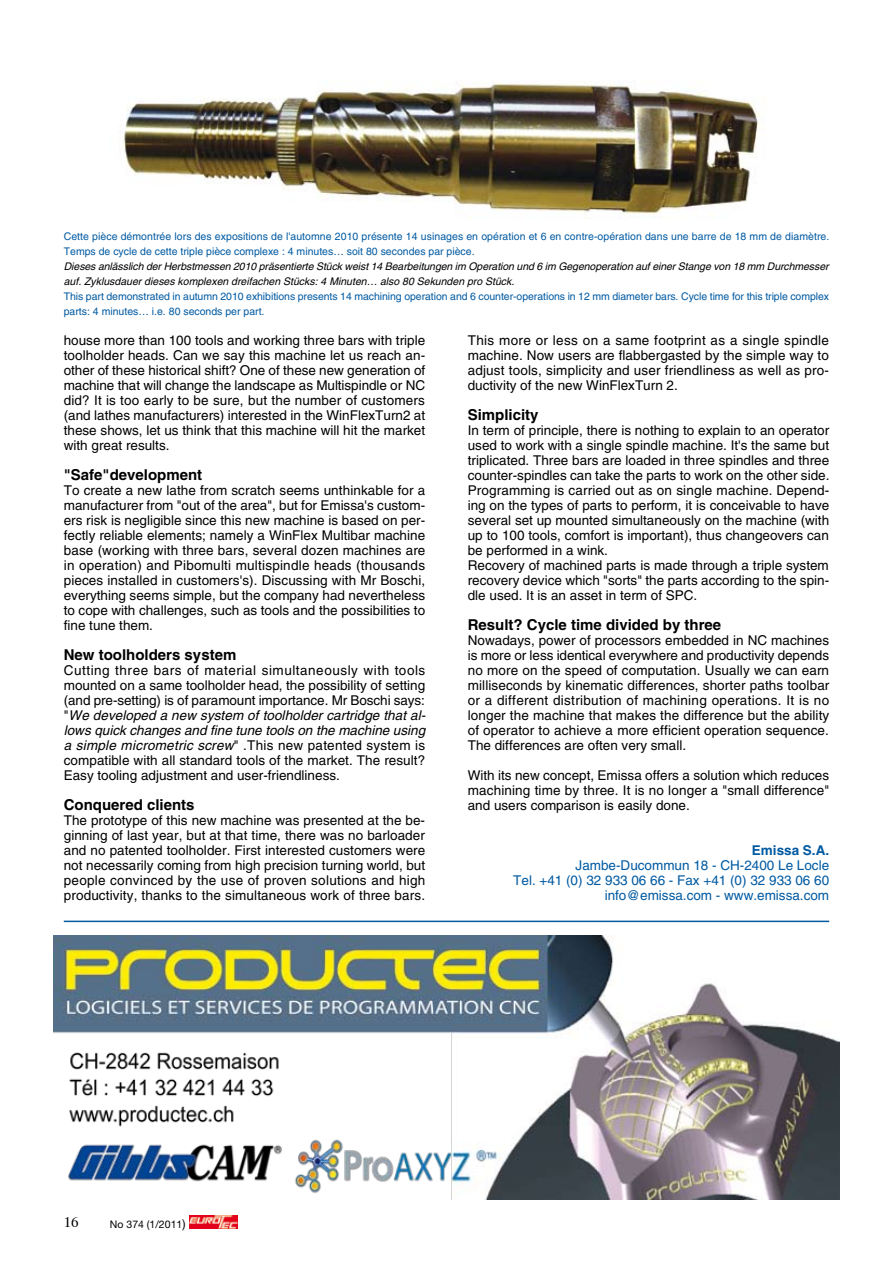
<style>
.page{position:relative;width:893px;height:1263px;background:#fff}
.page>*{position:absolute;margin:0;border:0;box-sizing:border-box;transform-origin:0 0}
.t1{font:700 15px "Helvetica";color:#000}
.t2{font:13.5px/15px "Helvetica";color:#000;text-align:justify}
.t3{font:13.5px/15px "Helvetica";color:#005aa2;text-align:right}
.t4{font:700 13.5px "Helvetica";color:#005aa2}
.t5{font:10.5px/15px "Helvetica";color:#005aa2}
.t6{font:italic 10.5px/15px "Helvetica";letter-spacing:-.005em;color:#000}
.t7{font:10.5px "Helvetica Neue";color:#000}
.s1{font-style:italic}
.s2{font-size:12px}
</style>
<div class="page">
<svg style="left:189px;top:1215px;width:49px;height:13px"></svg>
<img style="left:190px;top:1215px;width:47px;height:13px">
<img style="left:123px;top:83px;width:637px;height:136px">
<img style="left:53px;top:935px;width:787px;height:264px">
<hr style="left:64px;top:921px;width:765px;height:1px;background:#005aa2">
<p class="t5" style="left:64px;top:229px;width:767px">Cette pièce démontrée lors des expositions de l'automne 2010 présente 14 usinages en opération et 6 en contre-opération dans une barre de 18 mm de diamètre.<br>Temps de cycle de cette triple pièce complexe : 4 minutes… soit 80 secondes par pièce.</p>
<p class="t6" style="left:64px;top:259px;width:766px">Dieses anlässlich der Herbstmessen 2010 präsentierte Stück weist 14 Bearbeitungen im Operation und 6 im Gegenoperation auf einer Stange von 18 mm Durchmesser auf. Zyklusdauer dieses komplexen dreifachen Stücks: 4 Minuten… also 80 Sekunden pro Stück.</p>
<p class="t5" style="left:64px;top:289px;width:767px">This part demonstrated in autumn 2010 exhibitions presents 14 machining operation and 6 counter-operations in 12 mm diameter bars. Cycle time for this triple complex parts: 4 minutes… i.e. 80 seconds per part.</p>
<p class="t2" style="left:64px;top:333px;width:363px;text-align:left">house more than 100 tools and working three bars with triple toolholder heads. Can we say this machine let us reach an&shy;other of these historical shift? One of these new generation of machine that will change the landscape as Multispindle or NC did? It is too early to be sure, but the number of customers (and lathes manufacturers) interested in the WinFlexTurn2 at these shows, let us think that this machine will hit the market with great results.</p>
<p class="t1" style="left:64px;top:465px;width:140px">"Safe"development</p>
<p class="t2" style="left:64px;top:483px;width:363px">To create a new lathe from scratch seems unthinkable for a manufacturer from "out of the area", but for Emissa's custom&shy;ers risk is negligible since this new machine is based on per&shy;fectly reliable elements; namely a WinFlex Multibar machine base (working with three bars, several dozen machines are in operation) and Pibomulti multispindle heads (thousands pieces installed in customers's). Discussing with Mr Boschi, everything seems simple, but the company had nevertheless to cope with challenges, such as tools and the possibilities to fine tune them.</p>
<p class="t1" style="left:64px;top:645px;width:174px">New toolholders system</p>
<p class="t2" style="left:64px;top:663px;width:363px">Cutting three bars of material simultaneously with tools mounted on a same toolholder head, the possibility of setting (and pre-setting) is of paramount importance. Mr Boschi says: "<span class="s1">We developed a new system of toolholder cartridge that al&shy;lows quick changes and fine tune tools on the machine using a simple micrometric screw</span>" .This new patented system is compatible with all standard tools of the market. The result?<br>Easy tooling adjustment and user-friendliness.</p>
<p class="t1" style="left:64px;top:795px;width:132px">Conquered clients</p>
<p class="t2" style="left:64px;top:813px;width:363px">The prototype of this new machine was presented at the be&shy;ginning of last year, but at that time, there was no barloader and no patented toolholder. First interested customers were not necessarily coming from high precision turning world, but people convinced by the use of proven solutions and high productivity, thanks to the simultaneous work of three bars.</p>
<p class="t2" style="left:468px;top:333px;width:363px">This more or less on a same footprint as a single spindle machine. Now users are flabbergasted by the simple way to adjust tools, simplicity and user friendliness as well as pro&shy;ductivity of the new WinFlexTurn 2.</p>
<p class="t1" style="left:468px;top:405px;width:72px">Simplicity</p>
<p class="t2" style="left:468px;top:423px;width:363px;text-align:left">I n term of principle, there is nothing to explain to an operator used to work with a single spindle machine. It's the same but triplicated. Three bars are loaded in three spindles and three counter-spindles can take the parts to work on the other side.<br>Programming is carried out as on single machine. Depend&shy;ing on the types of parts to perform, it is conceivable to have several set up mounted simultaneously on the machine (with up to 100 tools, comfort is important), thus changeovers can be performed in a wink.<br>Recovery of machined parts is made through a triple system recovery device which "sorts" the parts according to the spin&shy;dle used. It is an asset in term of SPC.</p>
<p class="t1" style="left:468px;top:615px;width:255px">Result? Cycle time divided by three</p>
<p class="t2" style="left:468px;top:633px;width:363px">Nowadays, power of processors embedded in NC machines is more or less identical everywhere and productivity depends no more on the speed of computation. Usually we can earn milliseconds by kinematic differences, shorter paths toolbar or a different distribution of machining operations. It is no longer the machine that makes the difference but the ability of operator to achieve a more efficient operation sequence.<br>The differences are often very small.</p>
<p class="t2" style="left:468px;top:768px;width:363px">With its new concept, Emissa offers a solution which reduces machining time by three. It is no longer a "small difference" and users comparison is easily done.</p>
<p class="t4" style="left:752px;top:842px;width:79px">Emissa S.A.</p>
<p class="t3" style="left:513px;top:858px;width:317px">Jambe-Ducommun 18 - CH-2400 Le Locle<br>Tel. +41 (0) 32 933 06 66 - Fax +41 (0) 32 933 06 60 info@emissa.com - www.emissa.com</p>
<p class="t7" style="left:110px;top:1218px;width:77px">No 374 (1/2011<span class="s2">)</span></p>
</div>
